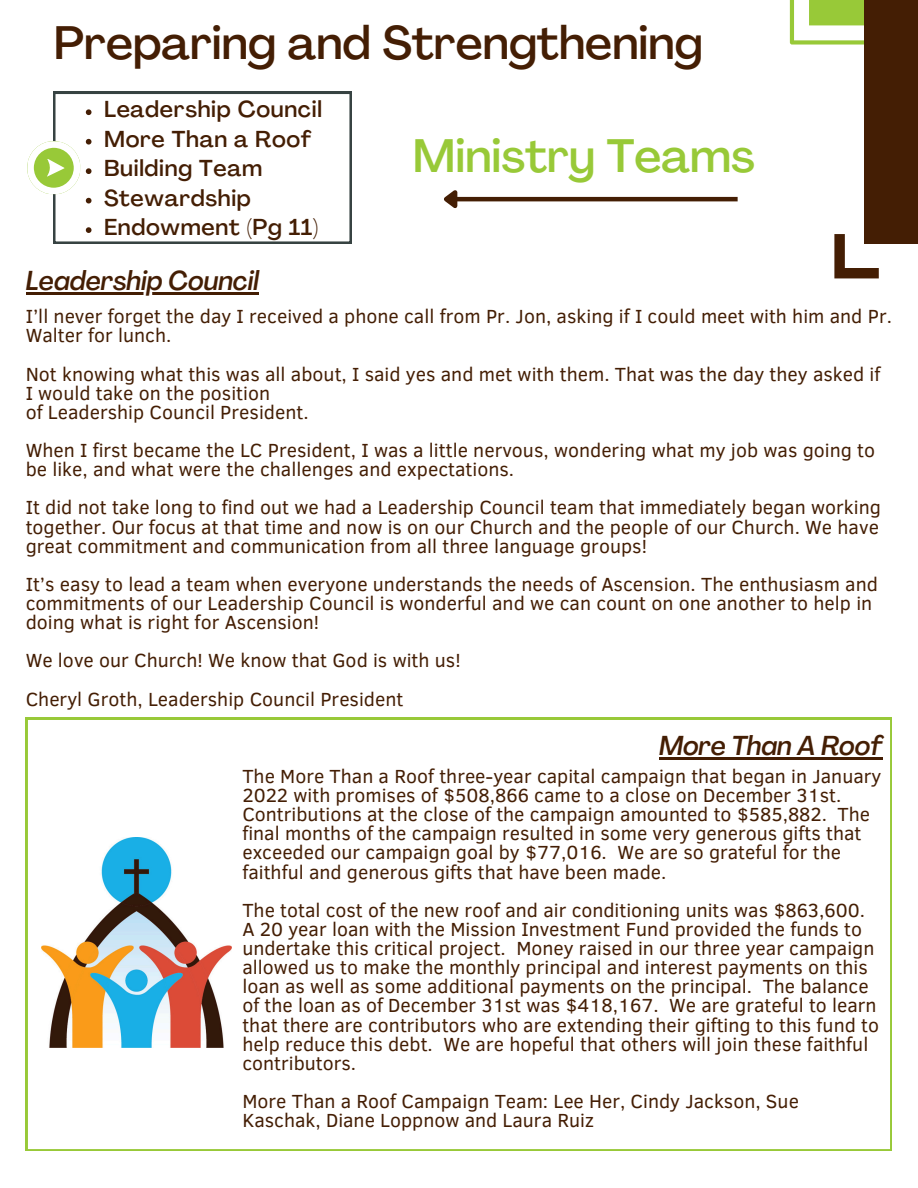
<style>
.page{position:relative;width:918px;height:1188px;background:#fff}
.page>*{position:absolute;margin:0;border:0;box-sizing:border-box;transform-origin:0 0}
.t1{font:500 46.35px "Agrandir";color:#441e04}
.t2{font:500 46.35px "Agrandir";color:#98c938}
.t3{font:italic 500 27px "Agrandir";color:#441e04}
.t4{font:500 22.8px "Agrandir";letter-spacing:.03em;color:#441e04}
.t5{font:19.5px/19.2px "Clear Sans";color:#441e04}
</style>
<div class="page">
<svg style="left:790px;top:0;width:75px;height:45px"></svg>
<div style="left:865px;top:0;width:53px;height:244px;background:#441e04"></div>
<svg style="left:834px;top:234px;width:45px;height:44px"></svg>
<svg style="left:53px;top:92px;width:298px;height:152px"></svg>
<svg style="left:26px;top:718px;width:866px;height:433px"></svg>
<img style="left:42px;top:837px;width:190px;height:211px">
<hr style="left:26px;top:293px;width:233px;height:2px;background:#441e04">
<hr style="left:659px;top:757px;width:223px;height:2px;background:#441e04">
<hr style="left:456px;top:197px;width:282px;height:4px;background:#441e04">
<svg style="left:444px;top:190px;width:17px;height:19px"></svg>
<svg style="left:86px;top:109px;width:6px;height:6px"></svg>
<svg style="left:27px;top:139px;width:65px;height:64px"></svg>
<svg style="left:86px;top:227px;width:6px;height:6px"></svg>
<p class="t1" style="left:54px;top:24px;width:651px">Preparing and Strengthening</p>
<p class="t4" style="left:104px;top:100px;width:219px">Leadership Council</p>
<p class="t4" style="left:104px;top:130px;width:209px">More Than a Roof</p>
<p class="t4" style="left:104px;top:159px;width:160px">Building Team</p>
<h2 class="t4" style="left:104px;top:189px;width:148px">Stewardship</h2>
<p class="t4" style="left:104px;top:218px;width:216px">Endowment (Pg 11)</p>
<p class="t3" style="left:26px;top:270px;width:234px">Leadership Council</p>
<p class="t2" style="left:413px;top:137px;width:344px">Ministry Teams</p>
<p class="t5" style="left:26px;top:306px;width:868px">I’ll never forget the day I received a phone call from Pr. Jon, asking if I could meet with him and Pr.<br>Walter for lunch.</p>
<h1 class="t5" style="left:26px;top:363px;width:856px">Not knowing what this was all about, I said yes and met with them. That was the day they asked if<br>I would take on the position</h1>
<p class="t5" style="left:26px;top:401px;width:284px">of Leadership Council President.</p>
<p class="t5" style="left:26px;top:440px;width:851px">When I first became the LC President, I was a little nervous, wondering what my job was going to be like, and what were the challenges and expectations.</p>
<p class="t5" style="left:26px;top:497px;width:857px;text-align:justify">It did not take long to find out we had a Leadership Council team that immediately began working together. Our focus at that time and now is on our Church and the people of our Church. We have great commitment and communication from all three language groups!</p>
<h2 class="t5" style="left:26px;top:573px;width:854px">It’s easy to lead a team when everyone understands the needs of Ascension. The enthusiasm and commitments of our Leadership Council is wonderful and we can count on one another to help in doing what is right for Ascension!</h2>
<p class="t5" style="left:26px;top:650px;width:436px">We love our Church! We know that God is with us!</p>
<p class="t5" style="left:26px;top:688px;width:379px">Cheryl Groth, Leadership Council President</p>
<p class="t3" style="left:659px;top:734px;width:225px">More Than A Roof</p>
<h1 class="t5" style="left:242px;top:766px;width:641px">The More Than a Roof three-year capital campaign that began in January 2022 with promises of $508,866 came to a close on December 31st.<br>Contributions at the close of the campaign amounted to $585,882. The final months of the campaign resulted in some very generous gifts that exceeded our campaign goal by $77,016. We are so grateful for the faithful and generous gifts that have been made.</h1>
<p class="t5" style="left:242px;top:899px;width:638px">The total cost of the new roof and air conditioning units was $863,600.<br>A 20 year loan with the Mission Investment Fund provided the funds to undertake this critical project. Money raised in our three year campaign allowed us to make the monthly principal and interest payments on this loan as well as some additional payments on the principal. The balance of the loan as of December 31st was $418,167. We are grateful to learn that there are contributors who are extending their gifting to this fund to help reduce this debt. We are hopeful that others will join these faithful contributors.</p>
<p class="t5" style="left:242px;top:1091px;width:558px">More Than a Roof Campaign Team: Lee Her, Cindy Jackson, Sue<br>Kaschak, Diane Loppnow and Laura Ruiz</p>
</div>
